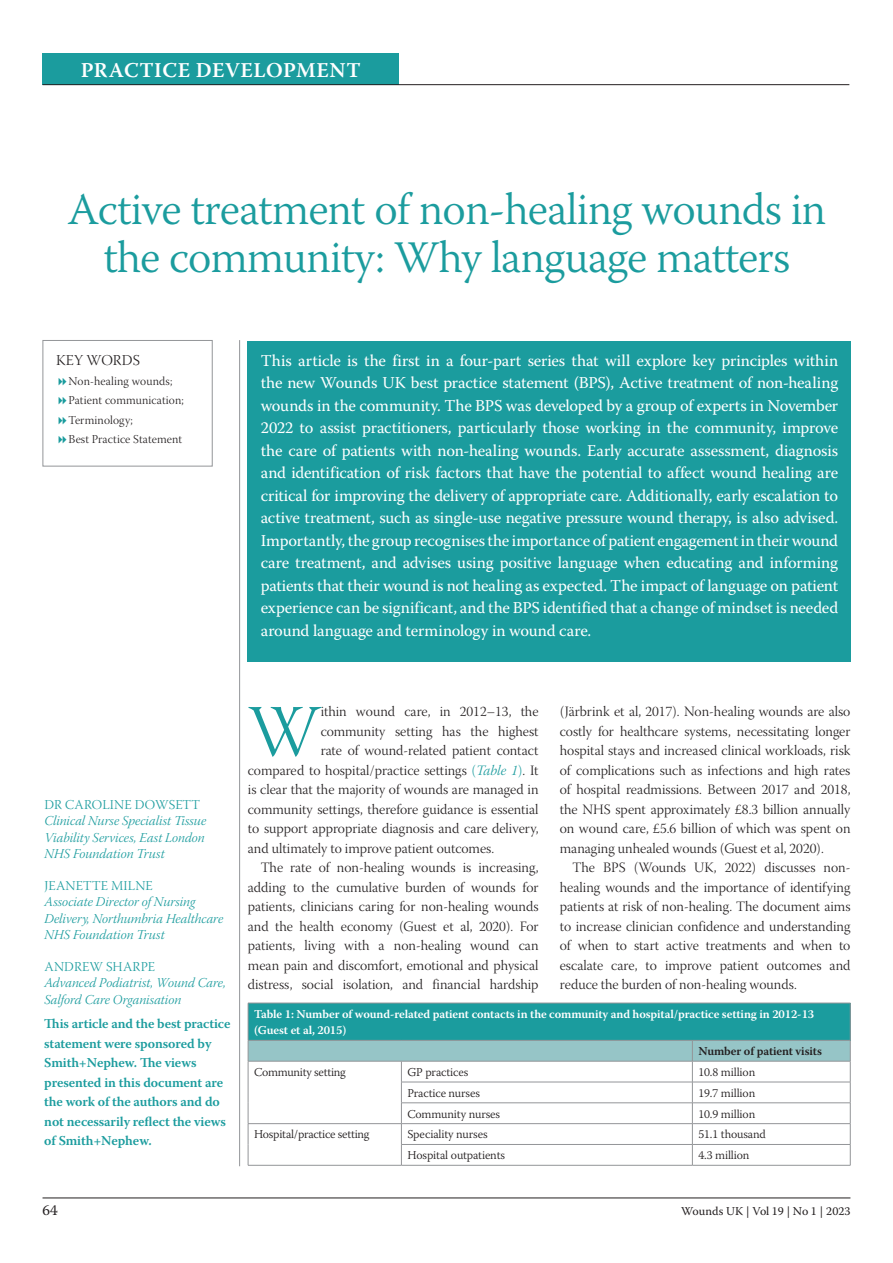
<style>
.page{position:relative;width:893px;height:1263px;background:#fff}
.page>*{position:absolute;margin:0;border:0;box-sizing:border-box;transform-origin:0 0}
.First_paragraph{font:73.35px "Warnock Pro Light Subh";color:#1b9c9e}
.Article_title{font:300 45px/48px "Warnock Pro";letter-spacing:-.02em;color:#1b9c9e;text-align:center}
.t1{font:600 21px "Warnock Pro";letter-spacing:.025em;color:#fff}
.Abstract{font:16.5px/22.5px "Warnock Pro";letter-spacing:-.01em;color:#fff;text-align:justify}
.t2{font:15px "Warnock Pro Light Subh";letter-spacing:.01em;color:#231f20}
.t3{font:15px "Warnock Pro";color:#231f20}
.Paragraph_indented{font:14.25px/19.5px "Warnock Pro Light Subh";color:#231f20;text-align:justify}
.First_paragraph-2{font:14.25px "Warnock Pro Light Subh";color:#231f20}
.Author_s_details{font:13.5px/16.2px "Warnock Pro Light It Subh";color:#1b9c9e}
.Figure_caption{font:600 13.5px/19.5px "Warnock Pro";letter-spacing:-.01em;color:#1b9c9e}
.Author_s_details_nam{font:13.5px "Warnock Pro Light Subh";letter-spacing:.01em;color:#1b9c9e}
.Box_text_-_bullets{font:300 12px "Warnock Pro";letter-spacing:-.01em;color:#231f20}
.Box_body{font:600 12px/16.5px "Warnock Pro";letter-spacing:-.01em;color:#fff}
.t4{font:12px "Warnock Pro Light Subh";letter-spacing:.01em;color:#231f20}
.t5{font:12px "Warnock Pro";letter-spacing:-.005em;color:#231f20}
.Box_body-2{font:600 12px "Warnock Pro";letter-spacing:-.01em;color:#231f20}
.s1{color:#1b9c9e}
.s2{font-family:"Warnock Pro Light It Subh";color:#1b9c9e}
</style>
<div class="page">
<hr style="left:43px;top:1197px;width:807px;height:1px;background:#231f20">
<div style="left:43px;top:53px;width:356px;height:32px;background:#1b9c9e"></div>
<hr style="left:43px;top:84px;width:806px;height:1px;background:#231f20">
<hr style="left:239px;top:340px;width:1px;height:826px;background:#939598">
<div style="left:248px;top:341px;width:603px;height:321px;background:#1b9c9e"></div>
<div style="left:43px;top:340px;width:170px;height:126px;border:1px solid #939598"></div>
<div style="left:248px;top:1003px;width:602px;height:37px;background:#1b9c9e"></div>
<hr style="left:248px;top:1003px;width:153px;height:1px;background:#939598">
<hr style="left:248px;top:1003px;width:1px;height:37px;background:#939598">
<hr style="left:401px;top:1003px;width:291px;height:1px;background:#939598">
<hr style="left:692px;top:1003px;width:158px;height:1px;background:#939598">
<hr style="left:850px;top:1003px;width:1px;height:37px;background:#939598">
<svg style="left:248px;top:1040px;width:603px;height:125px"></svg>
<hr style="left:248px;top:1165px;width:153px;height:1px;background:#939598">
<hr style="left:401px;top:1165px;width:291px;height:1px;background:#939598">
<hr style="left:692px;top:1165px;width:158px;height:1px;background:#939598">
<p class="t1" style="left:81px;top:57px;width:282px">PRACTICE DEVELOPMENT</p>
<p class="Article_title" style="left:68px;top:184px;width:760px">Active treatment of non-healing wounds in the community: Why language matters</p>
<p class="t2" style="left:56px;top:352px;width:85px">KEY WORDS</p>
<p class="t4" style="left:69px;top:374px;width:105px">Non-healing wounds;</p>
<p class="t4" style="left:69px;top:394px;width:117px">Patient communication;</p>
<p class="t4" style="left:69px;top:413px;width:66px">Terminology;</p>
<p class="t4" style="left:69px;top:433px;width:115px">Best Practice Statement</p>
<p class="Abstract" style="left:261px;top:349px;width:579px">This article is the first in a four-part series that will explore key principles within the new Wounds UK best practice statement (BPS), Active treatment of non-healing wounds in the community. The BPS was developed by a group of experts in November 2022 to assist practitioners, particularly those working in the community, improve the care of patients with non-healing wounds. Early accurate assessment, diagnosis and identification of risk factors that have the potential to affect wound healing are critical for improving the delivery of appropriate care. Additionally, early escalation to active treatment, such as single-use negative pressure wound therapy, is also advised.<br>Importantly, the group recognises the importance of patient engagement in their wound care treatment, and advises using positive language when educating and informing patients that their wound is not healing as expected. The impact of language on patient experience can be significant, and the BPS identified that a change of mindset is needed around language and terminology in wound care.</p>
<p class="Paragraph_indented" style="left:560px;top:704px;width:292px">(Järbrink et al, 2017). Non-healing wounds are also costly for healthcare systems, necessitating longer hospital stays and increased clinical workloads, risk of complications such as infections and high rates of hospital readmissions. Between 2017 and 2018, the NHS spent approximately £8.3 billion annually on wound care, £5.6 billion of which was spent on managing unhealed wounds (Guest et al, 2020).</p>
<p class="Paragraph_indented" style="left:560px;top:860px;width:292px;text-indent:13px">The BPS (Wounds UK, 2022) discusses non&shy;healing wounds and the importance of identifying patients at risk of non-healing. The document aims to increase clinician confidence and understanding of when to start active treatments and when to escalate care, to improve patient outcomes and reduce the burden of non-healing wounds.</p>
<p class="First_paragraph" style="left:247px;top:692px;width:75px">W</p>
<p class="First_paragraph-2" style="left:321px;top:704px;width:219px">ithin wound care, in 2012–13, the</p>
<p class="First_paragraph-2" style="left:321px;top:723px;width:219px">community setting has the highest</p>
<p class="First_paragraph-2" style="left:321px;top:743px;width:219px">rate of wound-related patient contact</p>
<p class="First_paragraph-2" style="left:248px;top:762px;width:292px">compared to hospital/practice settings <span class="s1">(</span><span class="s2">Table 1</span><span class="s1">)</span>. It</p>
<p class="First_paragraph-2" style="left:248px;top:782px;width:292px">is clear that the majority of wounds are managed in</p>
<p class="First_paragraph-2" style="left:248px;top:801px;width:292px">community settings, therefore guidance is essential</p>
<p class="First_paragraph-2" style="left:248px;top:821px;width:292px">to support appropriate diagnosis and care delivery,</p>
<p class="First_paragraph-2" style="left:248px;top:840px;width:248px">and ultimately to improve patient outcomes.</p>
<p class="Paragraph_indented" style="left:248px;top:860px;width:292px;text-indent:13px">The rate of non-healing wounds is increasing, adding to the cumulative burden of wounds for patients, clinicians caring for non-healing wounds and the health economy (Guest et al, 2020). For patients, living with a non-healing wound can mean pain and discomfort, emotional and physical distress, social isolation, and financial hardship</p>
<p class="Author_s_details_nam" style="left:45px;top:797px;width:157px">DR CAROLINE DOWSETT</p>
<p class="Author_s_details" style="left:44px;top:814px;width:163px;text-align:justify">Clinical Nurse Specialist Tissue Viability Services, East London NHS Foundation Trust</p>
<p class="Author_s_details_nam" style="left:45px;top:878px;width:110px">JEANETTE MILNE</p>
<p class="Author_s_details" style="left:44px;top:895px;width:180px">Associate Director of Nursing<br>Delivery, Northumbria Healthcare<br>NHS Foundation Trust</p>
<p class="Author_s_details_nam" style="left:45px;top:959px;width:112px">ANDREW SHARPE</p>
<p class="Author_s_details" style="left:44px;top:976px;width:183px">Advanced Podiatrist, Wound Care,<br>Salford Care Organisation</p>
<p class="Figure_caption" style="left:44px;top:1014px;width:188px">This article and the best practice statement were sponsored by<br>Smith+Nephew. The views presented in this document are the work of the authors and do not necessarily reflect the views of Smith+Nephew.</p>
<p class="Box_body" style="left:254px;top:1005px;width:562px">Table 1: Number of wound-related patient contacts in the community and hospital/practice setting in 2012-13 (Guest et al, 2015)</p>
<p class="Box_body-2" style="left:698px;top:1044px;width:125px">Number of patient visits</p>
<p class="Box_text_-_bullets" style="left:254px;top:1065px;width:93px">Community setting</p>
<p class="Box_text_-_bullets" style="left:407px;top:1065px;width:62px">GP practices</p>
<p class="Box_text_-_bullets" style="left:698px;top:1065px;width:58px">10.8 million</p>
<p class="Box_text_-_bullets" style="left:407px;top:1086px;width:74px">Practice nurses</p>
<p class="Box_text_-_bullets" style="left:698px;top:1086px;width:58px">19.7 million</p>
<p class="Box_text_-_bullets" style="left:407px;top:1106px;width:94px">Community nurses</p>
<p class="Box_text_-_bullets" style="left:698px;top:1106px;width:58px">10.9 million</p>
<p class="Box_text_-_bullets" style="left:254px;top:1127px;width:117px">Hospital/practice setting</p>
<p class="Box_text_-_bullets" style="left:407px;top:1127px;width:82px">Speciality nurses</p>
<p class="Box_text_-_bullets" style="left:698px;top:1127px;width:69px">51.1 thousand</p>
<p class="Box_text_-_bullets" style="left:407px;top:1148px;width:99px">Hospital outpatients</p>
<p class="Box_text_-_bullets" style="left:698px;top:1148px;width:53px">4.3 million</p>
<p class="t3" style="left:43px;top:1201px;width:17px">64</p>
<p class="t5" style="left:681px;top:1204px;width:171px">Wounds UK | Vol 19 | No 1 | 2023</p>
</div>
